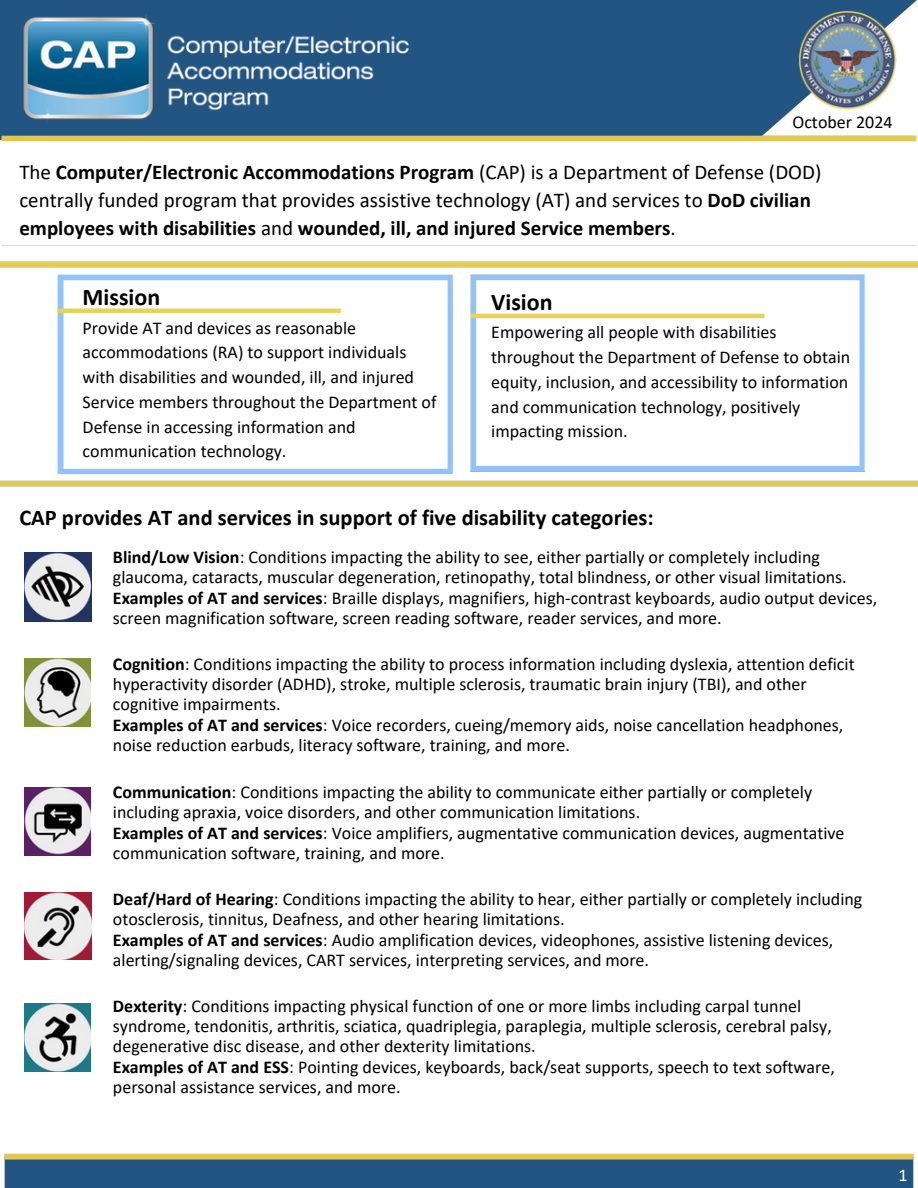
<style>
.page{position:relative;width:918px;height:1188px;background:#fff}
.page>*{position:absolute;margin:0;border:0;box-sizing:border-box;transform-origin:0 0}
.t1{font:700 24px "Calibri";color:#000}
.t2{font:700 22.5px "Calibri";color:#000}
.t3{font:700 21px/28.2px "Calibri";color:#000}
.t4{font:18px/20.2px "Calibri";color:#000}
.t5{font:18px "Calibri";color:#fff}
.s1{font-weight:400}
.s2{font-weight:700}
</style>
<div class="page">
<img style="left:410px;top:0;width:507px;height:129px">
<img style="left:0;top:0;width:410px;height:129px">
<img style="left:0;top:262px;width:918px;height:225px">
<img style="left:0;top:129px;width:917px;height:117px">
<img style="left:795px;top:8px;width:105px;height:105px">
<img style="left:51px;top:267px;width:409px;height:214px">
<img style="left:24px;top:1004px;width:67px;height:67px">
<img style="left:25px;top:892px;width:66px;height:68px">
<img style="left:24px;top:787px;width:67px;height:69px">
<img style="left:25px;top:553px;width:66px;height:68px">
<img style="left:24px;top:658px;width:67px;height:69px">
<img style="left:4px;top:1153px;width:910px;height:35px">
<p class="t4" style="left:792px;top:113px;width:102px">October 2024</p>
<p class="t3" style="left:19px;top:160px;width:804px"><span class="s1">The</span> Computer/Electronic Accommodations Program <span class="s1">(CAP) is a Department of Defense (DOD) centrally funded program that provides assistive technology (AT) and services to</span> DoD civilian employees with disabilities <span class="s1">and</span> wounded, ill, and injured Service members<span class="s1">.</span></p>
<h1 class="t1" style="left:83px;top:287px;width:79px">Mission</h1>
<p class="t4" style="left:83px;top:317px;width:356px;line-height:24.8px">Provide AT and devices as reasonable accommodations (RA) to support individuals with disabilities and wounded, ill, and injured Service members throughout the Department of Defense in accessing information and communication technology.</p>
<p class="t1" style="left:491px;top:292px;width:63px">Vision</p>
<p class="t4" style="left:491px;top:322px;width:360px;line-height:24.8px">Empowering all people with disabilities throughout the Department of Defense to obtain equity, inclusion, and accessibility to information and communication technology, positively impacting mission.</p>
<p class="t2" style="left:19px;top:508px;width:636px">CAP provides AT and services in support of five disability categories:</p>
<p class="t4" style="left:113px;top:548px;width:766px"><span class="s2">Blind/Low Vision</span>: Conditions impacting the ability to see, either partially or completely including glaucoma, cataracts, muscular degeneration, retinopathy, total blindness, or other visual limitations.<br><span class="s2">Examples of AT and services</span>: Braille displays, magnifiers, high-contrast keyboards, audio output devices, screen magnification software, screen reading software, reader services, and more.</p>
<p class="t4" style="left:113px;top:655px;width:743px"><span class="s2">Cognition</span>: Conditions impacting the ability to process information including dyslexia, attention deficit hyperactivity disorder (ADHD), stroke, multiple sclerosis, traumatic brain injury (TBI), and other cognitive impairments.</p>
<p class="t4" style="left:113px;top:716px;width:732px"><span class="s2">Examples of AT and services</span>: Voice recorders, cueing/memory aids, noise cancellation headphones, noise reduction earbuds, literacy software, training, and more.</p>
<p class="t4" style="left:113px;top:784px;width:701px"><span class="s2">Communication</span>: Conditions impacting the ability to communicate either partially or completely including apraxia, voice disorders, and other communication limitations.</p>
<p class="t4" style="left:113px;top:824px;width:733px"><span class="s2">Examples of AT and services</span>: Voice amplifiers, augmentative communication devices, augmentative communication software, training, and more.</p>
<p class="t4" style="left:113px;top:890px;width:751px"><span class="s2">Deaf/Hard of Hearing</span>: Conditions impacting the ability to hear, either partially or completely including otosclerosis, tinnitus, Deafness, and other hearing limitations.</p>
<p class="t4" style="left:113px;top:931px;width:722px"><span class="s2">Examples of AT and services</span>: Audio amplification devices, videophones, assistive listening devices, alerting/signaling devices, CART services, interpreting services, and more.</p>
<p class="t4" style="left:113px;top:997px;width:720px"><span class="s2">Dexterity</span>: Conditions impacting physical function of one or more limbs including carpal tunnel syndrome, tendonitis, arthritis, sciatica, quadriplegia, paraplegia, multiple sclerosis, cerebral palsy, degenerative disc disease, and other dexterity limitations.</p>
<p class="t4" style="left:113px;top:1058px;width:723px"><span class="s2">Examples of AT and ESS</span>: Pointing devices, keyboards, back/seat supports, speech to text software, personal assistance services, and more.</p>
<p class="t5" style="left:899px;top:1168px;width:11px">1</p>
</div>
